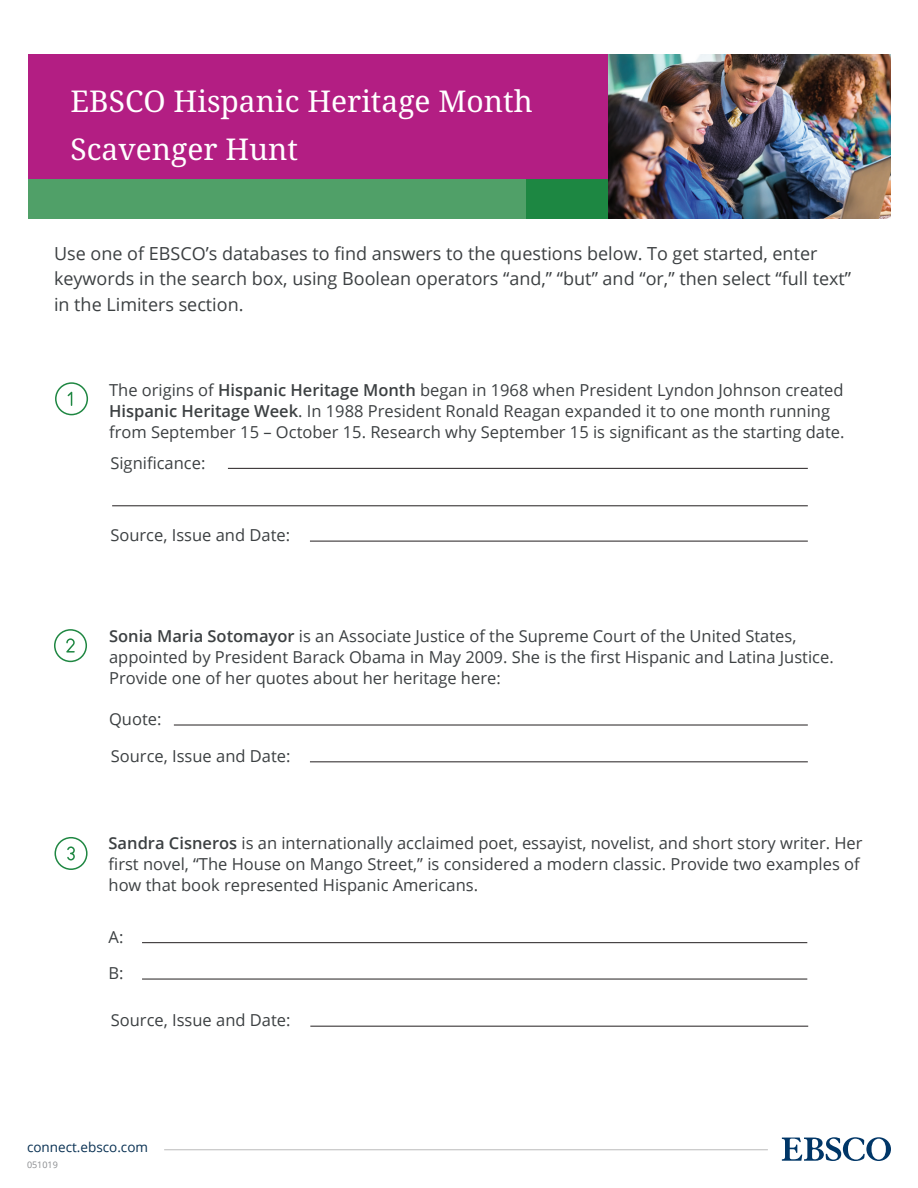
<style>
.page{position:relative;width:918px;height:1188px;background:#fff}
.page>*{position:absolute;margin:0;border:0;box-sizing:border-box;transform-origin:0 0}
.t1{font:30px/48px "Noto Serif";color:#fff}
.t2{font:18px/25.5px "Open Sans";color:#3c4042}
.t3{font:16.5px/21px "Open Sans";color:#3c4042}
.t4{font:13.5px "Open Sans";color:#093153}
.t5{font:9px "Open Sans";color:#898b8e}
.s1{font-weight:600}
</style>
<div class="page">
<svg style="left:782px;top:1137px;width:109px;height:24px"></svg>
<hr style="left:164px;top:1149px;width:604px;height:1px;background:#bababa">
<div style="left:28px;top:54px;width:580px;height:164px;background:#b31e83"></div>
<img style="left:608px;top:54px;width:283px;height:164px">
<div style="left:28px;top:179px;width:498px;height:39px;background:#50a068"></div>
<div style="left:526px;top:179px;width:82px;height:39px;background:#1d8742"></div>
<svg style="left:55px;top:382px;width:33px;height:33px"></svg>
<hr style="left:174px;top:725px;width:634px;height:1px;background:#231f20">
<hr style="left:142px;top:942px;width:665px;height:1px;background:#231f20">
<hr style="left:142px;top:979px;width:665px;height:1px;background:#231f20">
<svg style="left:54px;top:629px;width:33px;height:33px"></svg>
<svg style="left:55px;top:837px;width:33px;height:33px"></svg>
<hr style="left:228px;top:468px;width:580px;height:1px;background:#231f20">
<hr style="left:310px;top:541px;width:498px;height:1px;background:#231f20">
<hr style="left:112px;top:506px;width:696px;height:1px;background:#231f20">
<hr style="left:310px;top:762px;width:498px;height:1px;background:#231f20">
<hr style="left:310px;top:1026px;width:498px;height:1px;background:#231f20">
<h1 class="t1" style="left:71px;top:78px;width:464px">EBSCO Hispanic Heritage Month<br>Scavenger Hunt</h1>
<p class="t2" style="left:54px;top:240px;width:799px">Use one of EBSCO’s databases to find answers to the questions below. To get started, enter keywords in the search box, using Boolean operators “and,” “but” and “or,” then select “full text” in the Limiters section.</p>
<p class="t3" style="left:109px;top:379px;width:737px">The origins of <span class="s1">Hispanic Heritage Month</span> began in 1968 when President Lyndon Johnson created<br><span class="s1">Hispanic Heritage Week</span>. In 1988 President Ronald Reagan expanded it to one month running from September 15 – October 15. Research why September 15 is significant as the starting date.</p>
<p class="t3" style="left:110px;top:452px;width:97px">Significance:</p>
<p class="t3" style="left:110px;top:524px;width:181px">Source, Issue and Date:</p>
<p class="t3" style="left:109px;top:625px;width:726px"><span class="s1">Sonia Maria Sotomayor</span> is an Associate Justice of the Supreme Court of the United States, appointed by President Barack Obama in May 2009. She is the first Hispanic and Latina Justice.<br>Provide one of her quotes about her heritage here:</p>
<p class="t3" style="left:109px;top:708px;width:54px">Quote:</p>
<p class="t3" style="left:111px;top:745px;width:181px">Source, Issue and Date:</p>
<p class="t3" style="left:109px;top:832px;width:756px"><span class="s1">Sandra Cisneros</span> is an internationally acclaimed poet, essayist, novelist, and short story writer. Her first novel, “The House on Mango Street,” is considered a modern classic. Provide two examples of how that book represented Hispanic Americans.</p>
<p class="t3" style="left:109px;top:926px;width:16px">A:</p>
<p class="t3" style="left:109px;top:962px;width:17px">B:</p>
<p class="t3" style="left:111px;top:1009px;width:181px">Source, Issue and Date:</p>
<p class="t4" style="left:27px;top:1138px;width:123px">connect.ebsco.com</p>
<p class="t5" style="left:27px;top:1158px;width:32px">051019</p>
</div>
